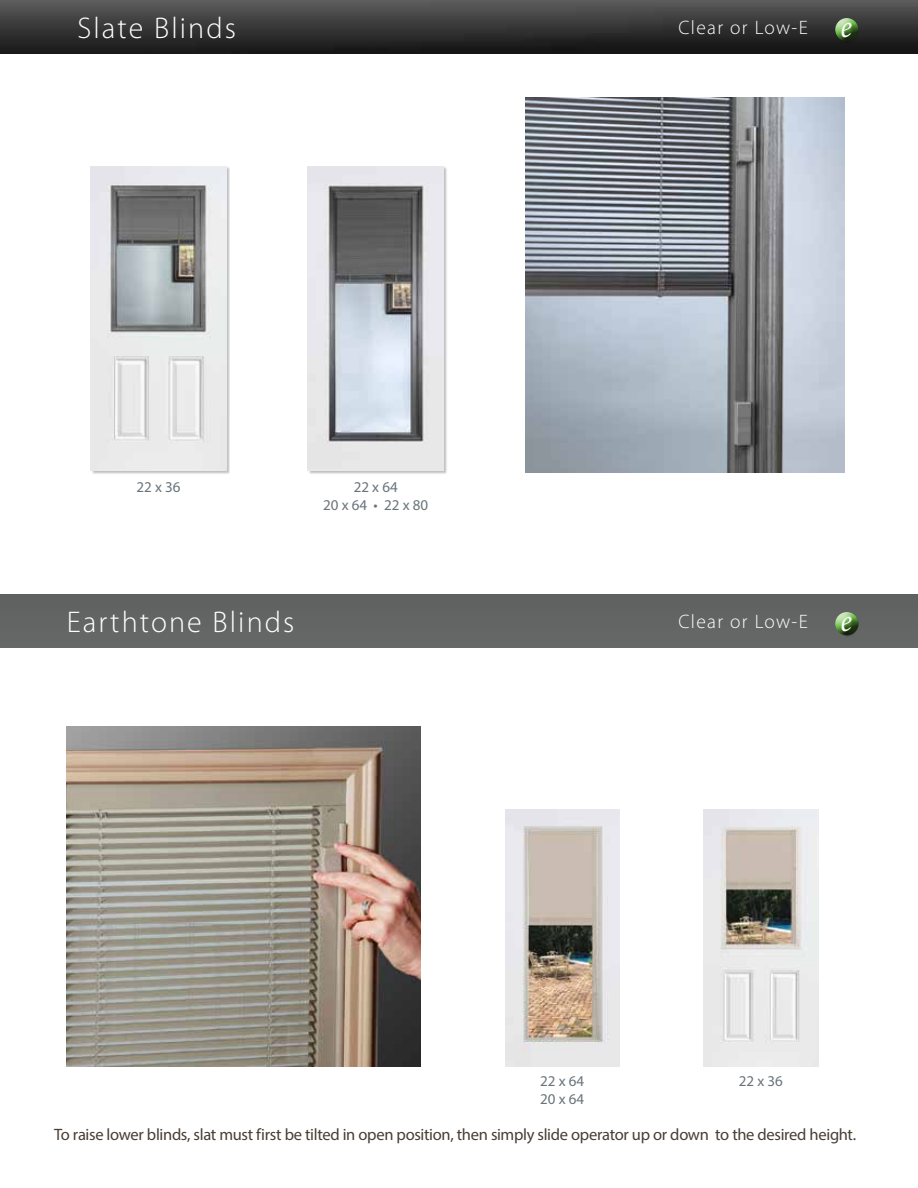
<style>
.page{position:relative;width:918px;height:1188px;background:#fff}
.page>*{position:absolute;margin:0;border:0;box-sizing:border-box;transform-origin:0 0}
.t1{font:italic 31.95px "Minion Pro";color:#fff;scale:.9 1}
.t2{font:300 30px "Myriad Pro";letter-spacing:.07em;color:#fff}
.t3{font:300 19.5px "Myriad Pro";letter-spacing:.07em;color:#fff}
.t4{font:16.5px "Myriad Pro";letter-spacing:-.02em;color:#483e34}
.t5{font:15px/18px "Myriad Pro";color:#69747a}
</style>
<div class="page">
<img style="left:0;top:0;width:918px;height:54px">
<img style="left:67px;top:726px;width:354px;height:340px">
<div style="left:1px;top:594px;width:917px;height:54px;background:#636464"></div>
<img style="left:505px;top:810px;width:114px;height:257px">
<img style="left:704px;top:810px;width:114px;height:257px">
<div style="left:308px;top:166px;width:139px;height:309px;background:#000;opacity:.25"></div>
<img style="left:308px;top:166px;width:136px;height:305px">
<div style="left:91px;top:166px;width:139px;height:309px;background:#000;opacity:.25"></div>
<img style="left:91px;top:166px;width:135px;height:305px">
<div style="left:833px;top:610px;width:26px;height:19px;background:#fff;opacity:.75"></div>
<div style="left:833px;top:614px;width:26px;height:22px;background:#000;opacity:.75"></div>
<div style="left:842px;top:616px;width:16px;height:22px;background:#000;opacity:.55"></div>
<div style="left:833px;top:16px;width:26px;height:19px;background:#fff;opacity:.75"></div>
<div style="left:833px;top:20px;width:26px;height:22px;background:#000;opacity:.75"></div>
<div style="left:842px;top:22px;width:16px;height:22px;background:#000;opacity:.55"></div>
<img style="left:525px;top:97px;width:319px;height:375px">
<h2 class="t2" style="left:77px;top:10px;width:160px">Slate Blinds</h2>
<p class="t3" style="left:678px;top:16px;width:131px">Clear or Low-E</p>
<h1 class="t1" style="left:841px;top:5px;width:14px">e</h1>
<p class="t5" style="left:136px;top:478px;width:46px">22 x 36</p>
<p class="t5" style="left:323px;top:478px;width:107px;text-align:center">22 x 64<br>20 x 64 • 22 x 80</p>
<h2 class="t2" style="left:67px;top:604px;width:229px">Earthtone Blinds</h2>
<p class="t3" style="left:678px;top:610px;width:131px">Clear or Low-E</p>
<h1 class="t1" style="left:841px;top:599px;width:14px">e</h1>
<p class="t5" style="left:540px;top:1072px;width:46px">22 x 64<br>20 x 64</p>
<p class="t5" style="left:739px;top:1072px;width:46px">22 x 36</p>
<p class="t4" style="left:54px;top:1124px;width:804px">To raise lower blinds, slat must first be tilted in open position, then simply slide operator up or down to the desired height.</p>
</div>
